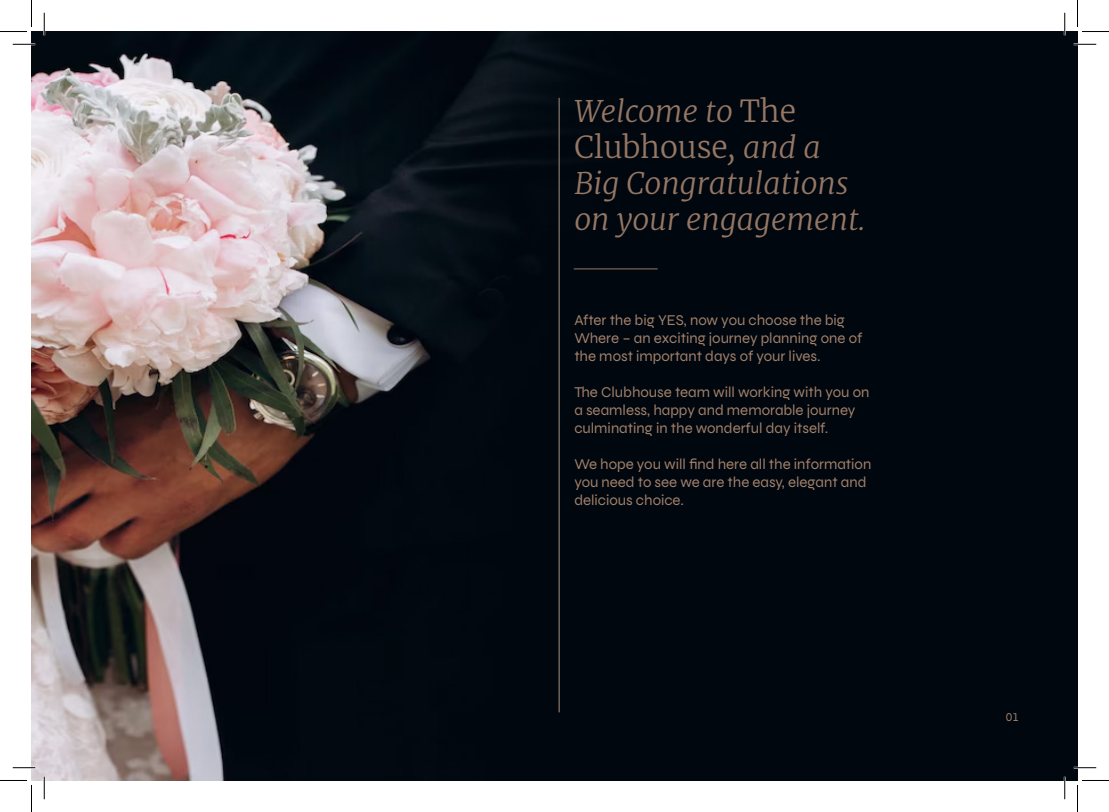
<style>
.page{position:relative;width:1109px;height:812px;background:#fff}
.page>*{position:absolute;margin:0;border:0;box-sizing:border-box;transform-origin:0 0}
.t1{font:italic 300 30px/36px "Merriweather";color:#957764}
.t2{font:15px/18px "Syne";color:#a18069}
.t3{font:12px "Syne";color:#a18069}
.s1{font-style:normal}
</style>
<div class="page">
<img style="left:32px;top:32px;width:1045px;height:748px">
<hr style="left:559px;top:98px;width:1px;height:614px;background:#a88f80">
<hr style="left:574px;top:268px;width:84px;height:1px;background:#957764">
<hr style="left:13px;top:43px;width:22px;height:2px;background:#fff">
<hr style="left:1074px;top:43px;width:22px;height:2px;background:#fff">
<hr style="left:13px;top:766px;width:22px;height:2px;background:#fff">
<hr style="left:1074px;top:766px;width:22px;height:2px;background:#fff">
<hr style="left:43px;top:13px;width:2px;height:22px;background:#fff">
<hr style="left:43px;top:776px;width:2px;height:23px;background:#fff">
<hr style="left:1064px;top:13px;width:2px;height:22px;background:#fff">
<hr style="left:1064px;top:776px;width:2px;height:23px;background:#fff">
<svg style="left:13px;top:44px;width:22px;height:1px"></svg>
<svg style="left:1074px;top:44px;width:22px;height:1px"></svg>
<svg style="left:13px;top:767px;width:22px;height:1px"></svg>
<svg style="left:1074px;top:767px;width:22px;height:1px"></svg>
<svg style="left:44px;top:13px;width:1px;height:22px"></svg>
<svg style="left:44px;top:776px;width:1px;height:23px"></svg>
<svg style="left:1064px;top:13px;width:1px;height:22px"></svg>
<svg style="left:1064px;top:776px;width:1px;height:23px"></svg>
<svg style="left:0;top:0;width:32px;height:32px"></svg>
<svg style="left:0;top:780px;width:32px;height:31px"></svg>
<svg style="left:1077px;top:0;width:32px;height:32px"></svg>
<svg style="left:1077px;top:780px;width:32px;height:31px"></svg>
<h1 class="t1" style="left:574px;top:95px;width:293px">Welcome to <span class="s1">The<br>Clubhouse</span>, and a<br>Big Congratulations on your engagement.</h1>
<p class="t2" style="left:574px;top:312px;width:289px">After the big YES, now you choose the big<br>Where – an exciting journey planning one of the most important days of your lives.</p>
<p class="t2" style="left:574px;top:384px;width:297px">The Clubhouse team will working with you on a seamless, happy and memorable journey culminating in the wonderful day itself.</p>
<p class="t2" style="left:574px;top:455px;width:299px">We hope you will find here all the information you need to see we are the easy, elegant and delicious choice.</p>
<p class="t3" style="left:1006px;top:709px;width:15px">01</p>
</div>
